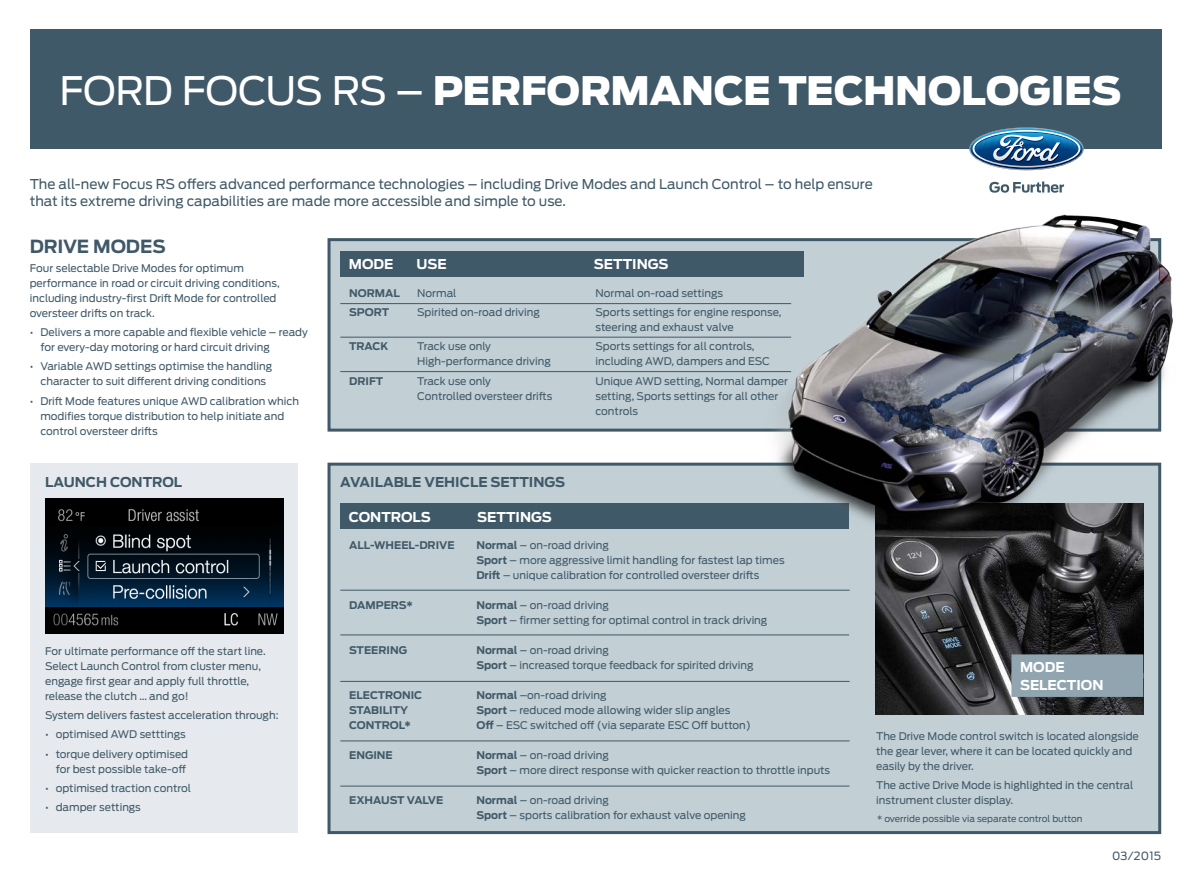
<style>
.page{position:relative;width:1191px;height:893px;background:#fff}
.page>*{position:absolute;margin:0;border:0;box-sizing:border-box;transform-origin:0 0}
.t1{font:900 39px "Ford Antenna";letter-spacing:-.01em;color:#fff}
.t2{font:700 18px "Ford Antenna";letter-spacing:-.005em;color:#405968}
.t3{font:13.5px/16.5px "Ford Antenna";color:#405968}
.t4{font:700 13.5px/18.5px "Ford Antenna";color:#fff}
.t5{font:700 13.5px "Ford Antenna";color:#405968}
.t6{font:11.25px "Ford Antenna";letter-spacing:.02em;color:#405968}
.t7{font:10.5px/15px "Ford Antenna";color:#405968}
.t8{font:700 10.5px/15px "Ford Antenna";color:#405968}
.t9{font:9px "Ford Antenna";color:#405968}
.s1{font-weight:400}
.s2{font-weight:700}
</style>
<div class="page">
<div style="left:30px;top:30px;width:1131px;height:119px;background:#405968"></div>
<div style="left:30px;top:463px;width:268px;height:370px;background:#e6eaee"></div>
<div style="left:327px;top:463px;width:834px;height:371px;background:#c2cfd5;border:3px solid #405968"></div>
<img style="left:45px;top:498px;width:238px;height:136px">
<div style="left:327px;top:238px;width:834px;height:194px;background:#c2cfd5;border:3px solid #405968"></div>
<img style="left:875px;top:544px;width:268px;height:170px">
<img style="left:969px;top:127px;width:114px;height:43px">
<svg style="left:989px;top:181px;width:75px;height:12px"></svg>
<div style="left:340px;top:251px;width:464px;height:25px;background:#405968"></div>
<hr style="left:340px;top:303px;width:451px;height:1px;background:#405968">
<hr style="left:340px;top:337px;width:451px;height:1px;background:#405968">
<hr style="left:340px;top:371px;width:451px;height:1px;background:#405968">
<div style="left:340px;top:503px;width:509px;height:26px;background:#405968"></div>
<hr style="left:340px;top:590px;width:509px;height:1px;background:#405968">
<hr style="left:340px;top:634px;width:509px;height:1px;background:#405968">
<hr style="left:340px;top:681px;width:509px;height:1px;background:#405968">
<hr style="left:340px;top:740px;width:509px;height:1px;background:#405968">
<hr style="left:340px;top:786px;width:509px;height:1px;background:#405968">
<div style="left:1011px;top:654px;width:132px;height:24px;background:#90a5af"></div>
<div style="left:1011px;top:673px;width:132px;height:24px;background:#90a5af"></div>
<img style="left:751px;top:214px;width:422px;height:330px">
<h1 class="t1" style="left:60px;top:54px;width:1063px"><span class="s1">FORD FOCUS RS –</span> PERFORMANCE TECHNOLOGIES</h1>
<p class="t3" style="left:30px;top:175px;width:844px">The all-new Focus RS offers advanced performance technologies – including Drive Modes and Launch Control – to help ensure that its extreme driving capabilities are made more accessible and simple to use.</p>
<h2 class="t2" style="left:30px;top:230px;width:137px">DRIVE MODES</h2>
<p class="t7" style="left:30px;top:259px;width:251px">Four selectable Drive Modes for optimum performance in road or circuit driving conditions, including industry-first Drift Mode for controlled oversteer drifts on track.</p>
<p class="t7" style="left:40px;top:324px;width:269px;text-indent:-11px">• Delivers a more capable and flexible vehicle – ready for every-day motoring or hard circuit driving</p>
<p class="t7" style="left:30px;top:358px;width:244px;text-align:center">• Variable AWD settings optimise the handling character to suit different driving conditions</p>
<p class="t7" style="left:40px;top:392px;width:260px;text-indent:-11px">• Drift Mode features unique AWD calibration which modifies torque distribution to help initiate and control oversteer drifts</p>
<p class="t5" style="left:45px;top:470px;width:139px">LAU NCH CONTROL</p>
<p class="t7" style="left:45px;top:642px;width:222px">For ultimate performance off the start line.<br>Select Launch Control from cluster menu, engage first gear and apply full throttle, release the clutch … and go!</p>
<p class="t7" style="left:45px;top:706px;width:235px">System delivers fastest acceleration through:</p>
<p class="t7" style="left:45px;top:726px;width:142px">• optimised AWD setttings</p>
<p class="t7" style="left:45px;top:745px;width:145px;text-align:right">• torque delivery optimised for best possible take-off</p>
<p class="t7" style="left:45px;top:779px;width:147px">• optimised traction control</p>
<p class="t7" style="left:45px;top:798px;width:97px">• damper settings</p>
<p class="t4" style="left:349px;top:253px;width:25px">MODE</p>
<p class="t4" style="left:416px;top:253px;width:22px">USE</p>
<p class="t4" style="left:594px;top:253px;width:71px">SETTI NGS</p>
<p class="t7" style="left:417px;top:282px;width:124px;line-height:19.2px">Normal<br>Spirited on-road driving</p>
<p class="t7" style="left:417px;top:338px;width:135px">Track use only<br>High-performance driving</p>
<p class="t7" style="left:417px;top:372px;width:137px">Track use only<br>Controlled oversteer drifts</p>
<p class="t7" style="left:595px;top:282px;width:188px;line-height:19.2px">Normal on-road settings<br>Sports settings for engine response,</p>
<p class="t7" style="left:595px;top:316px;width:161px;line-height:19.2px">steering and exhaust valve<br>Sports settings for all controls,</p>
<p class="t7" style="left:595px;top:351px;width:194px;line-height:19.2px">including AWD, dampers and ESC<br>Unique AWD setting, Normal damper</p>
<p class="t7" style="left:595px;top:387px;width:184px">setting, Sports settings for all other controls</p>
<p class="t8" style="left:349px;top:284px;width:10px">NORM</p>
<p class="t8" style="left:349px;top:282px;width:52px;line-height:19.2px;text-indent:36px">AL<br>SPORT</p>
<p class="t8" style="left:349px;top:338px;width:41px">TRACK</p>
<p class="t8" style="left:349px;top:372px;width:36px">DRI FT</p>
<p class="t5" style="left:340px;top:470px;width:224px">AVAI LABLE VEHICLE SETTI NGS</p>
<p class="t4" style="left:349px;top:506px;width:81px">CONTROLS</p>
<p class="t4" style="left:477px;top:506px;width:74px">SETTI NGS</p>
<p class="t7" style="left:476px;top:537px;width:310px"><span class="s2">NORMAL</span> – on-road driving<br><span class="s2">SPORT</span> – more aggressive limit handling for fastest lap times<br><span class="s2">DRIFT</span> – unique calibration for controlled oversteer drifts</p>
<p class="t7" style="left:476px;top:597px;width:292px"><span class="s2">NORMAL</span> – on-road driving<br><span class="s2">SPORT</span> – firmer setting for optimal control in track driving</p>
<p class="t7" style="left:476px;top:642px;width:279px"><span class="s2">NORMAL</span> – on-road driving<br><span class="s2">SPORT</span> – increased torque feedback for spirited driving</p>
<p class="t7" style="left:476px;top:687px;width:276px"><span class="s2">NORMAL</span> –on-road driving<br><span class="s2">SPORT</span> – reduced mode allowing wider slip angles<br><span class="s2">OFF</span> – ESC switched off (via separate ESC Off button)</p>
<p class="t7" style="left:476px;top:747px;width:355px"><span class="s2">NORMAL</span> – on-road driving<br><span class="s2">SPORT</span> – more direct response with quicker reaction to throttle inputs</p>
<p class="t7" style="left:476px;top:792px;width:271px"><span class="s2">NORMAL</span> – on-road driving<br><span class="s2">SPORT</span> – sports calibration for exhaust valve opening</p>
<p class="t8" style="left:349px;top:537px;width:86px">ALL-WHEE L-DRIVE</p>
<p class="t8" style="left:349px;top:597px;width:43px">DAMPERS</p>
<p class="t8" style="left:406px;top:597px;width:8px">*</p>
<p class="t8" style="left:349px;top:642px;width:22px">STEERI</p>
<p class="t8" style="left:390px;top:642px;width:19px">NG</p>
<p class="t8" style="left:349px;top:687px;width:75px">ELECTRONIC<br>STABI LITY<br>CONTROL*</p>
<p class="t8" style="left:349px;top:747px;width:44px">ENGI NE</p>
<p class="t8" style="left:349px;top:792px;width:88px">EXHAUST VALVE</p>
<p class="t4" style="left:1020px;top:656px;width:85px">MODE<br>SE LECTION</p>
<p class="t7" style="left:876px;top:727px;width:264px">The Drive Mode control switch is located alongside the gear lever, where it can be located quickly and easily by the driver.</p>
<p class="t7" style="left:876px;top:776px;width:258px">The active Drive Mode is highlighted in the central instrument cluster display.</p>
<p class="t9" style="left:877px;top:811px;width:207px">* override possible via separate control button</p>
<p class="t6" style="left:1112px;top:846px;width:51px">03/2015</p>
</div>
